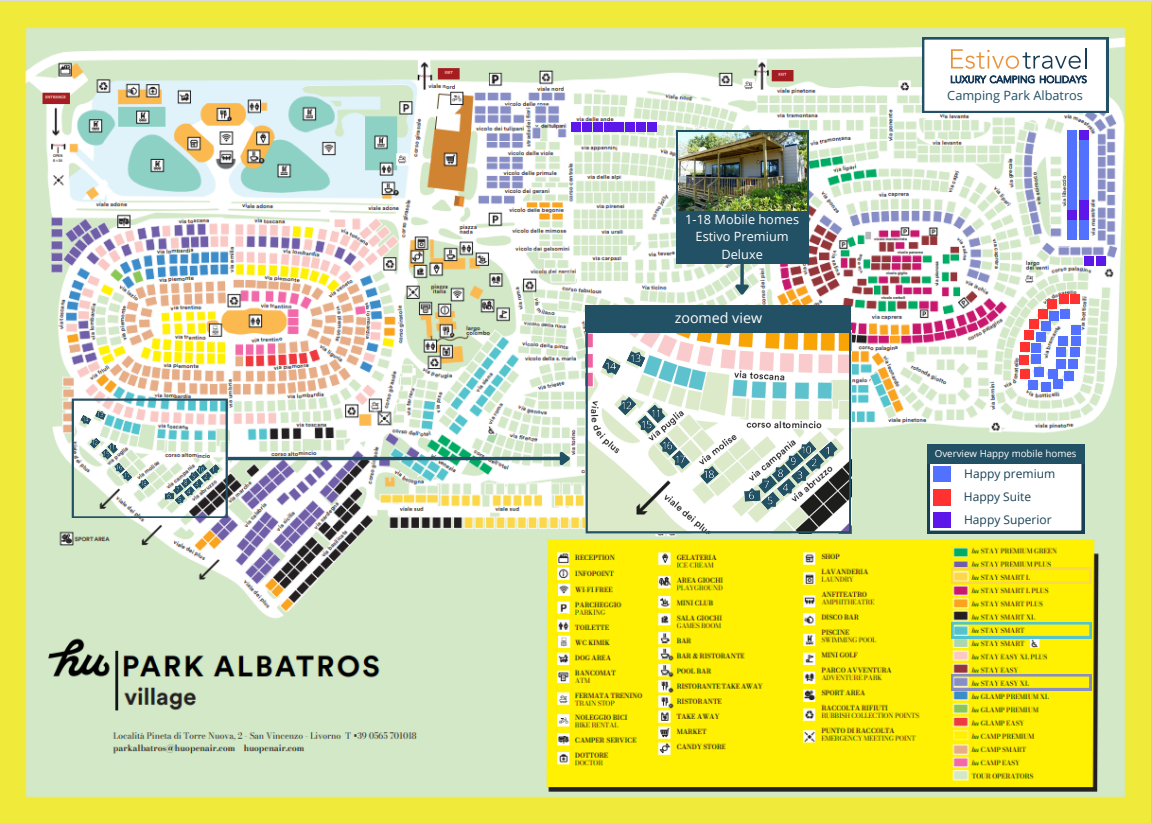
<style>
.page{position:relative;width:1152px;height:823px;background:#fff}
.page>*{position:absolute;margin:0;border:0;box-sizing:border-box;transform-origin:0 0}
.t1{font:14.25px "Open Sans";color:#fff}
.t2{font:12.75px/17.4px "Open Sans";color:#fff;text-align:center}
.t3{font:12.75px "Open Sans";color:#225064}
.t4{font:12px "Open Sans";color:#194156}
.t5{font:9.75px "Open Sans";color:#fff}
</style>
<div class="page">
<img style="left:0;top:0;width:1152px;height:822px">
<div style="left:676px;top:130px;width:132px;height:133px;background:#225064"></div>
<img style="left:678px;top:132px;width:128px;height:78px">
<svg style="left:740px;top:263px;width:4px;height:18px"></svg>
<svg style="left:730px;top:281px;width:22px;height:17px"></svg>
<hr style="left:228px;top:457px;width:333px;height:3px;background:#225064">
<svg style="left:557px;top:448px;width:17px;height:22px"></svg>
<svg style="left:922px;top:37px;width:186px;height:76px"></svg>
<svg style="left:951px;top:674px;width:140px;height:16px;background:#ccc64c"></svg>
<svg style="left:586px;top:332px;width:265px;height:201px"></svg>
<div style="left:586px;top:305px;width:265px;height:27px;background:#225064"></div>
<svg style="left:627px;top:351px;width:19px;height:16px"></svg>
<svg style="left:602px;top:358px;width:19px;height:17px"></svg>
<svg style="left:618px;top:396px;width:72px;height:73px"></svg>
<img style="left:675px;top:452px;width:13px;height:14px">
<img style="left:605px;top:359px;width:13px;height:14px">
<img style="left:629px;top:351px;width:13px;height:14px">
<svg style="left:700px;top:465px;width:19px;height:19px"></svg>
<svg style="left:744px;top:441px;width:94px;height:69px"></svg>
<img style="left:824px;top:443px;width:7px;height:14px">
<svg style="left:951px;top:567px;width:140px;height:16px;background:#f5e020"></svg>
<svg style="left:951px;top:622px;width:141px;height:16px;background:#b8d950"></svg>
<svg style="left:927px;top:463px;width:157px;height:70px"></svg>
<svg style="left:72px;top:398px;width:156px;height:120px"></svg>
<div style="left:1071px;top:325px;width:10px;height:9px;background:#5271ff"></div>
<div style="left:1071px;top:336px;width:10px;height:9px;background:#5271ff"></div>
<div style="left:1070px;top:348px;width:9px;height:9px;background:#5271ff"></div>
<div style="left:1069px;top:359px;width:9px;height:9px;background:#5271ff"></div>
<div style="left:1064px;top:371px;width:9px;height:9px;background:#5271ff"></div>
<div style="left:1053px;top:379px;width:10px;height:9px;background:#5271ff"></div>
<div style="left:1041px;top:382px;width:10px;height:9px;background:#5271ff"></div>
<div style="left:1028px;top:380px;width:10px;height:9px;background:#5271ff"></div>
<div style="left:1048px;top:369px;width:10px;height:9px;background:#5271ff"></div>
<div style="left:1060px;top:309px;width:10px;height:9px;background:#5271ff"></div>
<div style="left:1057px;top:359px;width:9px;height:9px;background:#5271ff"></div>
<div style="left:1057px;top:348px;width:9px;height:9px;background:#5271ff"></div>
<div style="left:1058px;top:336px;width:9px;height:9px;background:#5271ff"></div>
<div style="left:1034px;top:367px;width:10px;height:9px;background:#5271ff"></div>
<div style="left:1031px;top:343px;width:10px;height:9px;background:#5271ff"></div>
<div style="left:1031px;top:354px;width:10px;height:9px;background:#5271ff"></div>
<div style="left:1036px;top:332px;width:10px;height:9px;background:#5271ff"></div>
<div style="left:1041px;top:322px;width:10px;height:9px;background:#5271ff"></div>
<div style="left:1049px;top:311px;width:10px;height:9px;background:#5271ff"></div>
<div style="left:933px;top:466px;width:18px;height:15px;background:#5271ff"></div>
<div style="left:1020px;top:369px;width:10px;height:9px;background:#ff3131"></div>
<div style="left:1019px;top:355px;width:10px;height:9px;background:#ff3131"></div>
<div style="left:1020px;top:342px;width:10px;height:9px;background:#ff3131"></div>
<div style="left:1024px;top:331px;width:10px;height:9px;background:#ff3131"></div>
<div style="left:1030px;top:319px;width:9px;height:9px;background:#ff3131"></div>
<div style="left:1038px;top:309px;width:9px;height:9px;background:#ff3131"></div>
<div style="left:1047px;top:299px;width:10px;height:9px;background:#ff3131"></div>
<div style="left:1059px;top:294px;width:10px;height:9px;background:#ff3131"></div>
<div style="left:1070px;top:294px;width:9px;height:9px;background:#ff3131"></div>
<div style="left:933px;top:489px;width:18px;height:16px;background:#ff3131"></div>
<div style="left:1067px;top:130px;width:10px;height:9px;background:#5271ff"></div>
<div style="left:1067px;top:140px;width:10px;height:9px;background:#5271ff"></div>
<div style="left:1067px;top:150px;width:10px;height:9px;background:#5271ff"></div>
<div style="left:1067px;top:160px;width:10px;height:9px;background:#5271ff"></div>
<div style="left:1067px;top:170px;width:10px;height:9px;background:#5271ff"></div>
<div style="left:1067px;top:180px;width:10px;height:9px;background:#5271ff"></div>
<div style="left:1067px;top:190px;width:10px;height:9px;background:#5271ff"></div>
<div style="left:1067px;top:200px;width:10px;height:9px;background:#5271ff"></div>
<div style="left:1067px;top:220px;width:10px;height:9px;background:#5271ff"></div>
<div style="left:1079px;top:150px;width:10px;height:9px;background:#5271ff"></div>
<div style="left:1079px;top:160px;width:10px;height:9px;background:#5271ff"></div>
<div style="left:1067px;top:230px;width:10px;height:9px;background:#5271ff"></div>
<div style="left:1079px;top:140px;width:10px;height:9px;background:#5271ff"></div>
<div style="left:1079px;top:171px;width:10px;height:9px;background:#5271ff"></div>
<div style="left:1079px;top:180px;width:10px;height:9px;background:#5271ff"></div>
<div style="left:1079px;top:190px;width:10px;height:9px;background:#5271ff"></div>
<div style="left:1079px;top:230px;width:10px;height:9px;background:#5271ff"></div>
<div style="left:1079px;top:220px;width:10px;height:9px;background:#5271ff"></div>
<div style="left:1067px;top:210px;width:10px;height:9px;background:#5e17eb"></div>
<div style="left:1079px;top:200px;width:10px;height:9px;background:#5e17eb"></div>
<div style="left:1079px;top:210px;width:10px;height:9px;background:#5e17eb"></div>
<div style="left:572px;top:123px;width:9px;height:9px;background:#5e17eb"></div>
<div style="left:582px;top:123px;width:10px;height:9px;background:#5e17eb"></div>
<div style="left:593px;top:123px;width:10px;height:9px;background:#5e17eb"></div>
<div style="left:604px;top:123px;width:10px;height:9px;background:#5e17eb"></div>
<div style="left:615px;top:123px;width:9px;height:9px;background:#5e17eb"></div>
<div style="left:625px;top:123px;width:10px;height:9px;background:#5e17eb"></div>
<div style="left:636px;top:123px;width:10px;height:9px;background:#5e17eb"></div>
<div style="left:647px;top:123px;width:10px;height:9px;background:#5e17eb"></div>
<div style="left:933px;top:512px;width:18px;height:15px;background:#5e17eb"></div>
<div style="left:927px;top:443px;width:157px;height:20px;background:#225064"></div>
<div style="left:1096px;top:257px;width:10px;height:9px;background:#5e17eb"></div>
<div style="left:1084px;top:257px;width:10px;height:9px;background:#5e17eb"></div>
<div style="left:1079px;top:130px;width:10px;height:9px;background:#5e17eb"></div>
<p class="t2" style="left:685px;top:210px;width:115px">1-18 Mobile homes<br>Estivo Premium</p>
<p class="t2" style="left:722px;top:245px;width:43px">Deluxe</p>
<p class="t1" style="left:675px;top:308px;width:89px">zoomed view</p>
<p class="t3" style="left:947px;top:87px;width:137px">Camping Park Albatros</p>
<p class="t5" style="left:935px;top:446px;width:143px">Overview Happy mobile homes</p>
<p class="t4" style="left:964px;top:465px;width:93px">Happy premium</p>
<p class="t4" style="left:964px;top:488px;width:69px">Happy Suite</p>
<p class="t4" style="left:964px;top:511px;width:89px">Happy Superior</p>
</div>
